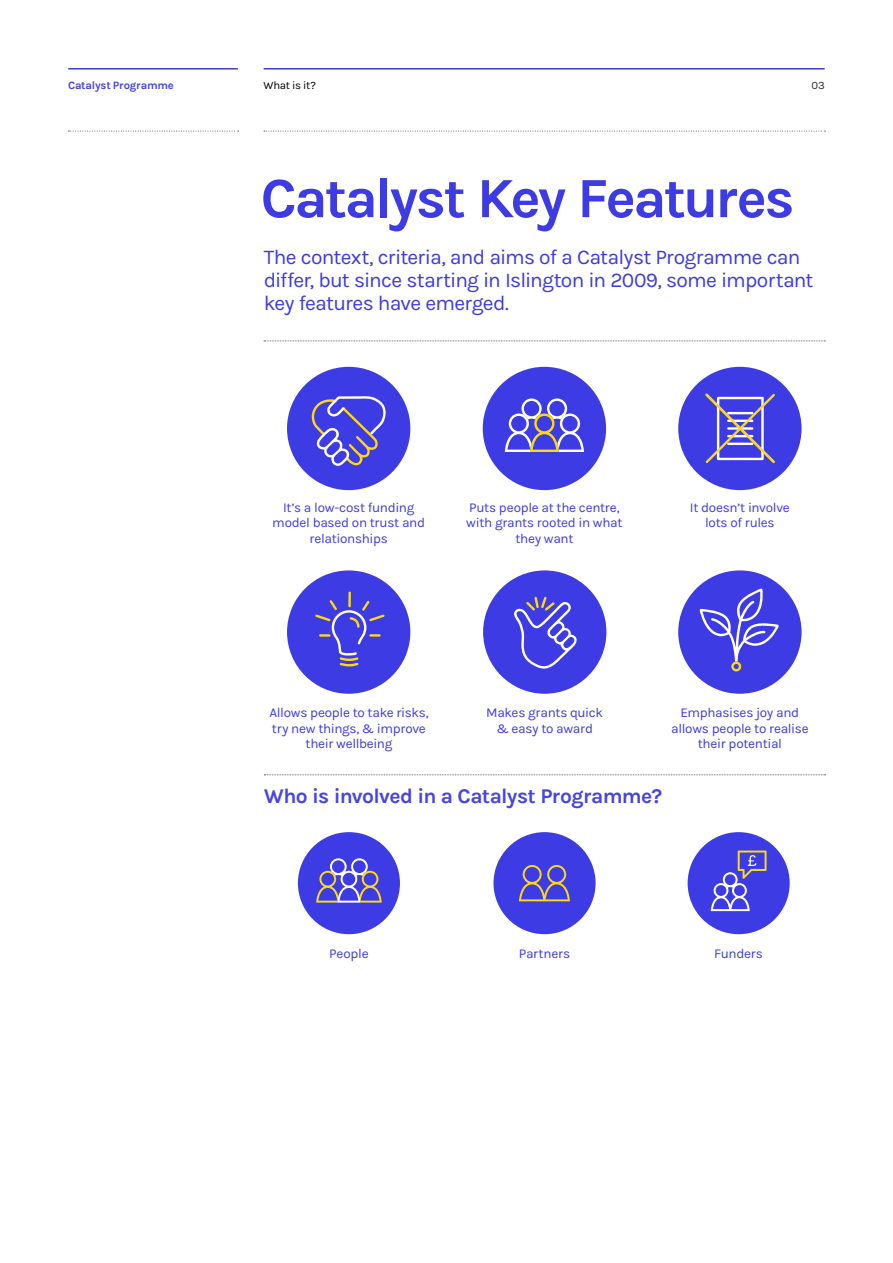
<style>
.page{position:relative;width:893px;height:1263px;background:#fff}
.page>*{position:absolute;margin:0;border:0;box-sizing:border-box;transform-origin:0 0}
.t1{font:700 57px "Karla";letter-spacing:-.05em;color:#3d3be3}
.t2{font:21px/23.2px "Karla";letter-spacing:-.035em;color:#3d3be3}
.t3{font:700 21px "Karla";letter-spacing:-.03em;color:#4744e4}
.t4{font:13.5px/15.5px "Karla";letter-spacing:-.02em;color:#3d3be3;text-align:center}
.t5{font:700 11.25px "Karla";letter-spacing:-.02em;color:#4744e4}
.t6{font:11.25px "Karla";letter-spacing:-.03em;color:#000}
.t7{font:11.25px "Karla";color:#292829}
</style>
<div class="page">
<svg style="left:264px;top:341px;width:561px;height:1px"></svg>
<svg style="left:264px;top:774px;width:562px;height:1px"></svg>
<div style="left:287px;top:367px;width:123px;height:123px;background:#3d3be3;border-radius:50%"></div>
<svg style="left:311px;top:396px;width:75px;height:70px"></svg>
<div style="left:483px;top:367px;width:123px;height:123px;background:#3d3be3;border-radius:50%"></div>
<svg style="left:505px;top:398px;width:79px;height:54px"></svg>
<div style="left:678px;top:367px;width:123px;height:123px;background:#3d3be3;border-radius:50%"></div>
<svg style="left:705px;top:393px;width:70px;height:70px"></svg>
<div style="left:678px;top:570px;width:123px;height:124px;background:#3d3be3;border-radius:50%"></div>
<svg style="left:700px;top:588px;width:79px;height:83px"></svg>
<div style="left:483px;top:570px;width:123px;height:124px;background:#3d3be3;border-radius:50%"></div>
<svg style="left:514px;top:597px;width:63px;height:72px"></svg>
<div style="left:287px;top:570px;width:123px;height:124px;background:#3d3be3;border-radius:50%"></div>
<hr style="left:348px;top:591px;width:3px;height:16px;background:#fcd914">
<svg style="left:315px;top:600px;width:70px;height:66px"></svg>
<div style="left:298px;top:832px;width:102px;height:102px;background:#3d3be3;border-radius:50%"></div>
<svg style="left:316px;top:858px;width:66px;height:45px"></svg>
<div style="left:493px;top:832px;width:103px;height:102px;background:#3d3be3;border-radius:50%"></div>
<svg style="left:519px;top:865px;width:51px;height:36px"></svg>
<div style="left:688px;top:832px;width:102px;height:102px;background:#3d3be3;border-radius:50%"></div>
<svg style="left:711px;top:850px;width:56px;height:61px"></svg>
<hr style="left:68px;top:68px;width:170px;height:2px;background:#3d3be3">
<hr style="left:264px;top:68px;width:561px;height:2px;background:#3d3be3">
<svg style="left:68px;top:131px;width:171px;height:1px"></svg>
<svg style="left:264px;top:131px;width:562px;height:1px"></svg>
<p class="t5" style="left:68px;top:79px;width:107px">Catalyst Programme</p>
<p class="t6" style="left:264px;top:79px;width:54px">What is it?</p>
<p class="t7" style="left:811px;top:79px;width:15px">03</p>
<h1 class="t1" style="left:261px;top:165px;width:535px">Catalyst Key Features</h1>
<h2 class="t2" style="left:264px;top:245px;width:551px">The context, criteria, and aims of a Catalyst Programme can differ, but since starting in Islington in 2009, some important key features have emerged.</h2>
<p class="t4" style="left:272px;top:500px;width:154px">It’s a low-cost funding model based on trust and relationships</p>
<p class="t4" style="left:466px;top:500px;width:158px">Puts people at the centre, with grants rooted in what they want</p>
<p class="t4" style="left:690px;top:500px;width:101px">It doesn’t involve lots of rules</p>
<p class="t4" style="left:269px;top:705px;width:161px">Allows people to take risks, try new things, &amp; improve their wellbeing</p>
<p class="t4" style="left:486px;top:705px;width:118px">Makes grants quick &amp; easy to award</p>
<p class="t4" style="left:671px;top:705px;width:139px">Emphasises joy and allows people to realise their potential</p>
<h2 class="t3" style="left:264px;top:783px;width:400px">Who is involved in a Catalyst Programme?</h2>
<p class="t4" style="left:329px;top:946px;width:41px">People</p>
<p class="t4" style="left:519px;top:946px;width:53px">Partners</p>
<p class="t4" style="left:714px;top:946px;width:50px">Funders</p>
</div>
